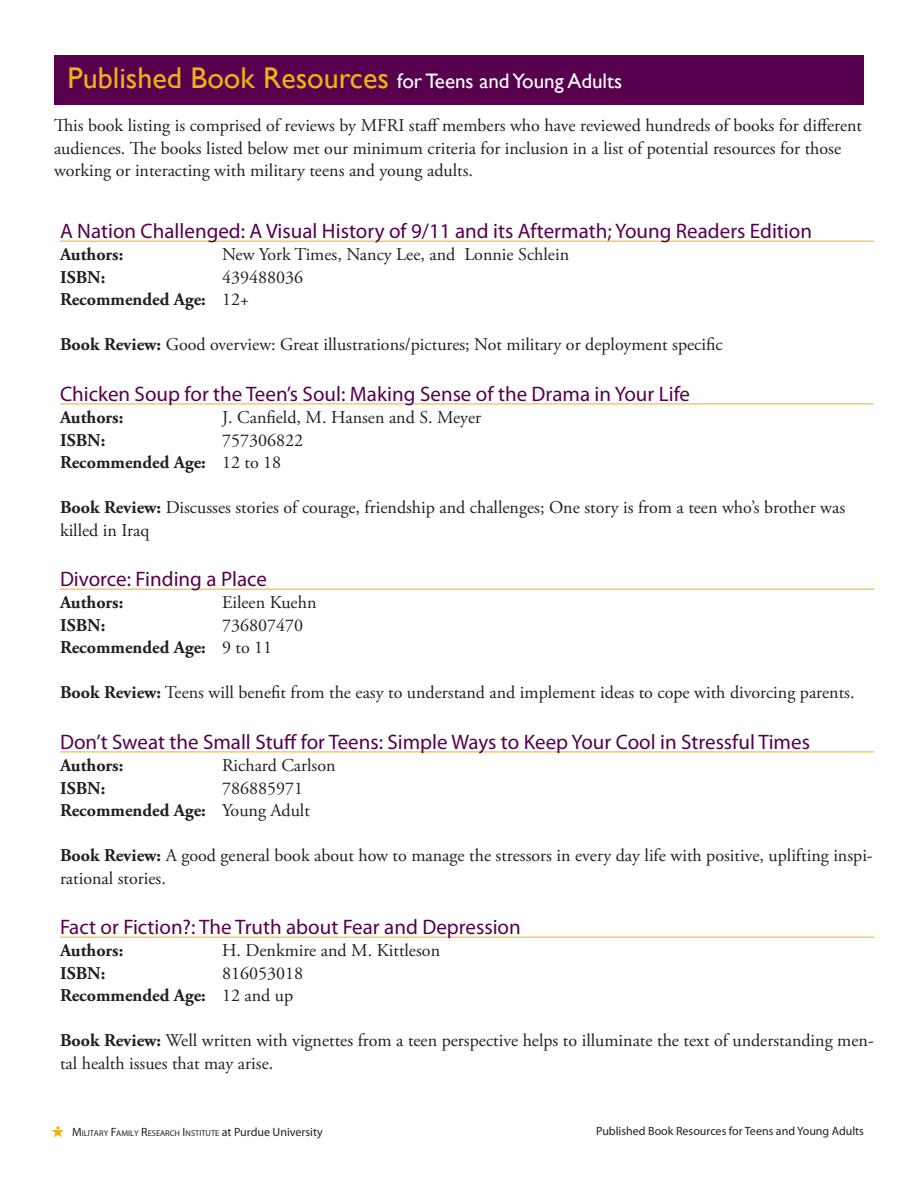
<style>
.page{position:relative;width:918px;height:1188px;background:#fff}
.page>*{position:absolute;margin:0;border:0;box-sizing:border-box;transform-origin:0 0}
.t1{font:30px "Gill Sans";color:#efb211}
.t2{font:21px "Myriad Pro";color:#56004e}
.t3{font:18px/22.5px "Adobe Garamond Pro";color:#231f20}
.t4{font:700 18px/22.5px "Adobe Garamond Pro";color:#231f20}
.t5{font:12px "Myriad Pro";color:#231f20}
.t6{font:8.4px "Myriad Pro";color:#231f20}
.s1{font-size:21px;color:#fff}
.s2{font-weight:400}
.s3{font-weight:700}
.s4{font-size:12px}
</style>
<div class="page">
<svg style="left:52px;top:1126px;width:12px;height:12px"></svg>
<hr style="left:60px;top:241px;width:814px;height:1px;background:#efb211">
<hr style="left:60px;top:404px;width:814px;height:1px;background:#efb211">
<hr style="left:60px;top:589px;width:814px;height:1px;background:#efb211">
<hr style="left:60px;top:752px;width:814px;height:1px;background:#efb211">
<hr style="left:60px;top:937px;width:814px;height:1px;background:#efb211">
<div style="left:54px;top:55px;width:810px;height:50px;background:#56004e"></div>
<h1 class="t1" style="left:68px;top:60px;width:556px">Published Book Resources <span class="s1">for Teens and Young Adults</span></h1>
<p class="t3" style="left:54px;top:115px;width:810px">This book listing is comprised of reviews by MFRI staff members who have reviewed hundreds of books for different audiences. The books listed below met our minimum criteria for inclusion in a list of potential resources for those working or interacting with military teens and young adults.</p>
<p class="t2" style="left:60px;top:218px;width:754px">A Nation Challenged: A Visual History of 9/11 and its Aftermath; Young Readers Edition</p>
<p class="t4" style="left:60px;top:244px;width:65px">Authors:</p>
<p class="t3" style="left:222px;top:244px;width:349px">New York Times, Nancy Lee, and Lonnie Schlein</p>
<p class="t4" style="left:60px;top:266px;width:47px">ISBN:</p>
<p class="t4" style="left:60px;top:266px;width:244px;text-indent:162px"><span class="s2">439488036<br></span>Recommended Age: <span class="s2">12+</span></p>
<p class="t3" style="left:60px;top:334px;width:664px"><span class="s3">Book Review:</span> Good overview: Great illustrations/pictures; Not military or deployment specific</p>
<p class="t2" style="left:60px;top:381px;width:632px">Chicken Soup for the Teen’s Soul: Making Sense of the Drama in Your Life</p>
<p class="t4" style="left:60px;top:406px;width:65px">Authors:</p>
<p class="t3" style="left:222px;top:407px;width:261px">J. Canfield, M. Hansen and S. Meyer</p>
<p class="t4" style="left:60px;top:429px;width:47px">ISBN:</p>
<p class="t3" style="left:60px;top:429px;width:244px;text-indent:162px">757306822<br><span class="s3">Recommended Age:</span> 12 to 18</p>
<p class="t3" style="left:60px;top:497px;width:787px"><span class="s3">Book Review:</span> Discusses stories of courage, friendship and challenges; One story is from a teen who’s brother was killed in Iraq</p>
<p class="t2" style="left:60px;top:566px;width:208px">Divorce: Finding a Place</p>
<p class="t4" style="left:60px;top:592px;width:65px">Authors:</p>
<p class="t3" style="left:222px;top:592px;width:96px">Eileen Kuehn</p>
<p class="t4" style="left:60px;top:614px;width:47px">ISBN:</p>
<p class="t4" style="left:60px;top:614px;width:244px;text-indent:162px"><span class="s2">736807470<br></span>Recommended Age: <span class="s2">9 to 11</span></p>
<p class="t3" style="left:60px;top:682px;width:796px"><span class="s3">Book Review:</span> Teens will benefit from the easy to understand and implement ideas to cope with divorcing parents.</p>
<p class="t2" style="left:60px;top:729px;width:752px">Don’t Sweat the Small Stuff for Teens: Simple Ways to Keep Your Cool in Stressful Times</p>
<p class="t4" style="left:60px;top:754px;width:65px">Authors:</p>
<p class="t3" style="left:222px;top:755px;width:115px">Richard Carlson</p>
<p class="t4" style="left:60px;top:777px;width:47px">ISBN:</p>
<p class="t3" style="left:60px;top:777px;width:251px;text-indent:162px">786885971<br><span class="s3">Recommended Age:</span> Young Adult</p>
<p class="t3" style="left:60px;top:845px;width:814px"><span class="s3">Book Review:</span> A good general book about how to manage the stressors in every day life with positive, uplifting inspi&shy;rational stories.</p>
<p class="t2" style="left:60px;top:914px;width:462px">Fact or Fiction?: The Truth about Fear and Depression</p>
<p class="t4" style="left:60px;top:940px;width:65px">Authors:</p>
<p class="t3" style="left:222px;top:940px;width:220px">H. Denkmire and M. Kittleson</p>
<p class="t4" style="left:60px;top:962px;width:47px">ISBN:</p>
<p class="t3" style="left:60px;top:962px;width:244px;text-indent:162px">816053018<br><span class="s3">Recommended Age:</span> 12 and up</p>
<p class="t3" style="left:60px;top:1030px;width:815px"><span class="s3">Book Review:</span> Well written with vignettes from a teen perspective helps to illuminate the text of understanding men&shy;tal health issues that may arise.</p>
<p class="t6" style="left:72px;top:1128px;width:252px"><span class="s4">M</span>ILITARY <span class="s4">F</span>AMILY <span class="s4">R</span>ESEARCH <span class="s4">I</span> NSTITUTE <span class="s4">at Purdue University</span></p>
<p class="t5" style="left:596px;top:1124px;width:269px">Published Book Resources for Teens and Young Adults</p>
</div>
